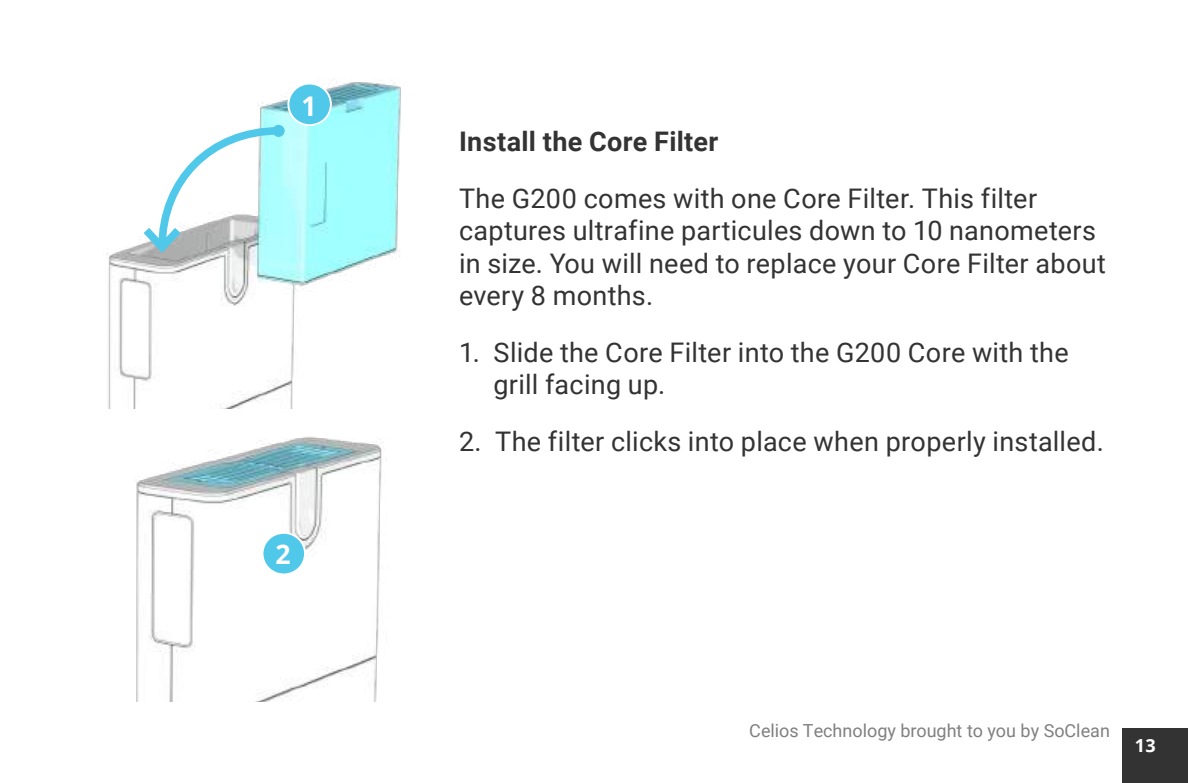
<style>
.page{position:relative;width:1188px;height:783px;background:#fff}
.page>*{position:absolute;margin:0;border:0;box-sizing:border-box;transform-origin:0 0}
.t1{font:27px/32.4px "Roboto";letter-spacing:.01em;color:#323332}
.t2{font:700 27px "Roboto";letter-spacing:.01em;color:#323332}
.t3{font:700 27px "Open Sans";color:#fff}
.t4{font:18px "Roboto";color:#808080}
.t5{font:700 18px "Open Sans";color:#fff}
</style>
<div class="page">
<div style="left:1122px;top:728px;width:66px;height:55px;background:#323332"></div>
<img style="left:135px;top:437px;width:249px;height:265px">
<img style="left:107px;top:82px;width:294px;height:327px">
<div style="left:263px;top:533px;width:42px;height:41px;background:#50c8e9;border-radius:50%"></div>
<div style="left:262px;top:532px;width:44px;height:43px;border:2px solid #fff;border-radius:50%"></div>
<svg style="left:136px;top:123px;width:150px;height:135px"></svg>
<div style="left:288px;top:84px;width:43px;height:41px;background:#50c8e9;border-radius:50%"></div>
<div style="left:287px;top:83px;width:45px;height:43px;border:2px solid #fff;border-radius:50%"></div>
<p class="t3" style="left:301px;top:87px;width:17px">1</p>
<p class="t3" style="left:275px;top:535px;width:17px">2</p>
<p class="t2" style="left:459px;top:123px;width:261px">Install the Core Filter</p>
<p class="t1" style="left:459px;top:181px;width:649px">The G200 comes with one Core Filter. This filter captures ultrafine particules down to 10 nanometers in size. You will need to replace your Core Filter about every 8 months.</p>
<p class="t1" style="left:493px;top:335px;width:577px;text-indent:-34px">1. Slide the Core Filter into the G200 Core with the grill facing up.</p>
<p class="t1" style="left:459px;top:424px;width:646px">2. The filter clicks into place when properly installed.</p>
<p class="t4" style="left:749px;top:718px;width:362px">Celios Technology brought to you by SoClean</p>
<p class="t5" style="left:1135px;top:733px;width:22px">13</p>
</div>
